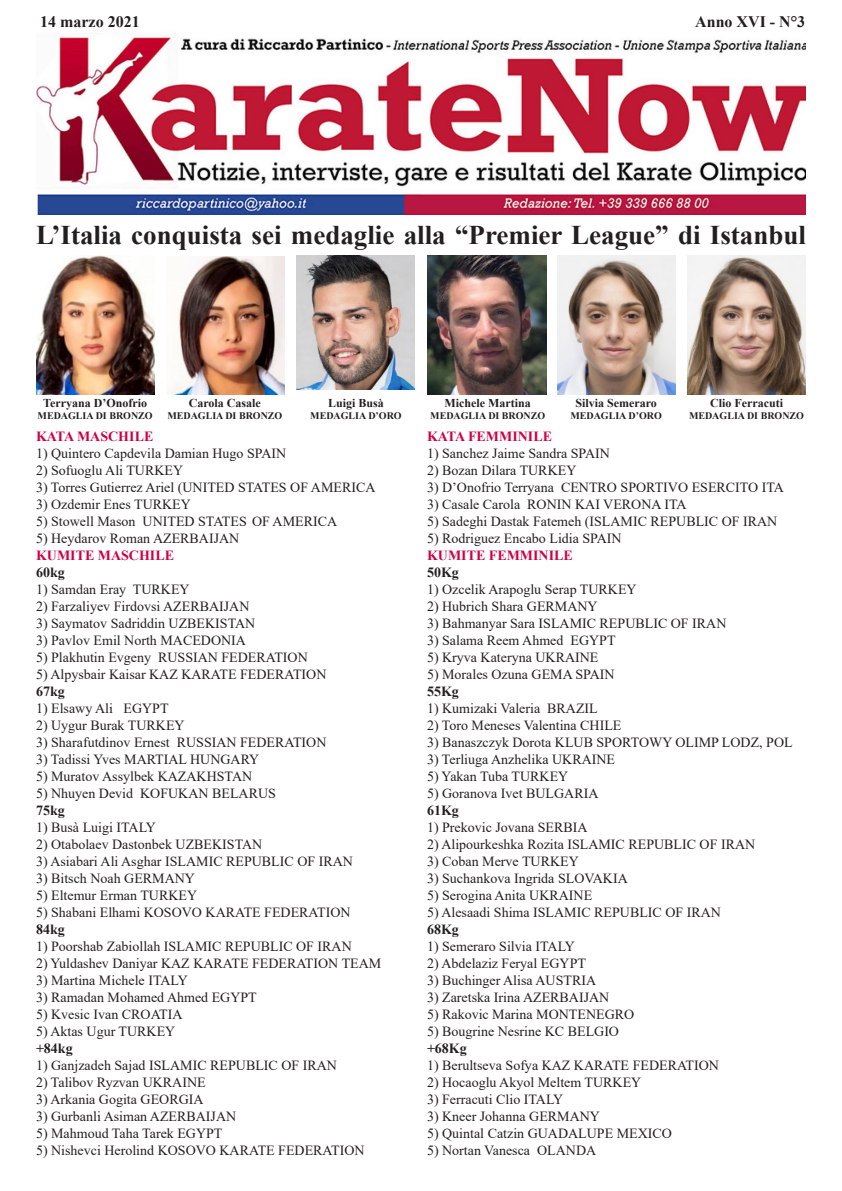
<style>
.page{position:relative;width:842px;height:1191px;background:#fff}
.page>*{position:absolute;margin:0;border:0;box-sizing:border-box;transform-origin:0 0}
.t1{font:700 27px "Times New Roman";color:#231f20}
.t2{font:700 16px "Times New Roman";color:#231f20}
.t3{font:14px "Times New Roman";color:#231f20}
.t4{font:700 14px "Times New Roman";color:#cf0043}
.t5{font:700 14px "Times New Roman";color:#231f20}
.t6{font:700 12px "Times New Roman";color:#231f20}
.t7{font:700 10px "Times New Roman";color:#231f20}
</style>
<div class="page">
<img style="left:36px;top:35px;width:770px;height:180px">
<img style="left:297px;top:256px;width:118px;height:134px">
<img style="left:557px;top:256px;width:119px;height:138px">
<img style="left:688px;top:256px;width:118px;height:138px">
<img style="left:36px;top:256px;width:118px;height:138px">
<img style="left:170px;top:257px;width:114px;height:137px">
<img style="left:427px;top:256px;width:120px;height:138px">
<p class="t2" style="left:40px;top:10px;width:101px">14 marzo 2021</p>
<p class="t2" style="left:695px;top:10px;width:111px">Anno XVI - N°3</p>
<p class="t1" style="left:36px;top:216px;width:771px">L’Italia conquista sei medaglie alla “Premier League” di Istanbul</p>
<p class="t6" style="left:43px;top:394px;width:105px">Terryana D’Onofrio</p>
<p class="t7" style="left:38px;top:409px;width:117px">MEDAGLIA DI BRONZO</p>
<p class="t6" style="left:189px;top:394px;width:74px">Carola Casale</p>
<p class="t7" style="left:167px;top:409px;width:117px">MEDAGLIA DI BRONZO</p>
<p class="t6" style="left:328px;top:394px;width:57px">Luigi Busà</p>
<p class="t7" style="left:310px;top:409px;width:93px">MEDAGLIA D’ORO</p>
<p class="t6" style="left:445px;top:394px;width:88px">Michele Martina</p>
<p class="t7" style="left:430px;top:409px;width:117px">MEDAGLIA DI BRONZO</p>
<p class="t6" style="left:575px;top:394px;width:83px">Silvia Semeraro</p>
<p class="t7" style="left:570px;top:409px;width:93px">MEDAGLIA D’ORO</p>
<p class="t6" style="left:710px;top:394px;width:74px">Clio Ferracuti</p>
<p class="t7" style="left:689px;top:409px;width:117px">MEDAGLIA DI BRONZO</p>
<p class="t4" style="left:36px;top:426px;width:119px">KATA MASCHILE</p>
<p class="t3" style="left:36px;top:443px;width:252px">1) Quintero Capdevila Damian Hugo SPAIN</p>
<p class="t3" style="left:36px;top:460px;width:149px">2) Sofuoglu Ali TURKEY</p>
<p class="t3" style="left:36px;top:477px;width:341px">3) Torres Gutierrez Ariel (UNITED STATES OF AMERICA</p>
<p class="t3" style="left:36px;top:494px;width:156px">3) Ozdemir Enes TURKEY</p>
<p class="t3" style="left:36px;top:511px;width:303px">5) Stowell Mason UNITED STATES OF AMERICA</p>
<p class="t3" style="left:36px;top:528px;width:205px">5) Heydarov Roman AZERBAIJAN</p>
<p class="t4" style="left:36px;top:545px;width:140px">KUMITE MASCHILE</p>
<p class="t5" style="left:36px;top:562px;width:30px">60kg</p>
<p class="t3" style="left:36px;top:579px;width:155px">1) Samdan Eray TURKEY</p>
<p class="t3" style="left:36px;top:596px;width:215px">2) Farzaliyev Firdovsi AZERBAIJAN</p>
<p class="t3" style="left:36px;top:613px;width:221px">3) Saymatov Sadriddin UZBEKISTAN</p>
<p class="t3" style="left:36px;top:630px;width:211px">3) Pavlov Emil North MACEDONIA</p>
<p class="t3" style="left:36px;top:647px;width:273px">5) Plakhutin Evgeny RUSSIAN FEDERATION</p>
<p class="t3" style="left:36px;top:664px;width:292px">5) Alpysbair Kaisar KAZ KARATE FEDERATION</p>
<p class="t5" style="left:36px;top:681px;width:30px">67kg</p>
<p class="t3" style="left:36px;top:698px;width:134px">1) Elsawy Ali EGYPT</p>
<p class="t3" style="left:36px;top:715px;width:150px">2) Uygur Burak TURKEY</p>
<p class="t3" style="left:36px;top:732px;width:292px">3) Sharafutdinov Ernest RUSSIAN FEDERATION</p>
<p class="t3" style="left:36px;top:749px;width:225px">3) Tadissi Yves MARTIAL HUNGARY</p>
<p class="t3" style="left:36px;top:766px;width:218px">5) Muratov Assylbek KAZAKHSTAN</p>
<p class="t3" style="left:36px;top:783px;width:241px">5) Nhuyen Devid KOFUKAN BELARUS</p>
<p class="t5" style="left:36px;top:800px;width:30px">75kg</p>
<p class="t3" style="left:36px;top:817px;width:121px">1) Busà Luigi ITALY</p>
<p class="t3" style="left:36px;top:834px;width:228px">2) Otabolaev Dastonbek UZBEKISTAN</p>
<p class="t3" style="left:36px;top:851px;width:318px">3) Asiabari Ali Asghar ISLAMIC REPUBLIC OF IRAN</p>
<p class="t3" style="left:36px;top:868px;width:161px">3) Bitsch Noah GERMANY</p>
<p class="t3" style="left:36px;top:885px;width:163px">5) Eltemur Erman TURKEY</p>
<p class="t3" style="left:36px;top:902px;width:316px">5) Shabani Elhami KOSOVO KARATE FEDERATION</p>
<p class="t5" style="left:36px;top:919px;width:30px">84kg</p>
<p class="t3" style="left:36px;top:936px;width:317px">1) Poorshab Zabiollah ISLAMIC REPUBLIC OF IRAN</p>
<p class="t3" style="left:36px;top:953px;width:347px">2) Yuldashev Daniyar KAZ KARATE FEDERATION TEAM</p>
<p class="t3" style="left:36px;top:970px;width:153px">3) Martina Michele ITALY</p>
<p class="t3" style="left:36px;top:987px;width:222px">3) Ramadan Mohamed Ahmed EGYPT</p>
<p class="t3" style="left:36px;top:1004px;width:148px">5) Kvesic Ivan CROATIA</p>
<p class="t3" style="left:36px;top:1021px;width:141px">5) Aktas Ugur TURKEY</p>
<p class="t5" style="left:36px;top:1038px;width:38px">+84kg</p>
<p class="t3" style="left:36px;top:1055px;width:302px">1) Ganjzadeh Sajad ISLAMIC REPUBLIC OF IRAN</p>
<p class="t3" style="left:36px;top:1072px;width:171px">2) Talibov Ryzvan UKRAINE</p>
<p class="t3" style="left:36px;top:1089px;width:169px">3) Arkania Gogita GEORGIA</p>
<p class="t3" style="left:36px;top:1106px;width:202px">3) Gurbanli Asiman AZERBAIJAN</p>
<p class="t3" style="left:36px;top:1123px;width:188px">5) Mahmoud Taha Tarek EGYPT</p>
<p class="t3" style="left:36px;top:1140px;width:330px">5) Nishevci Herolind KOSOVO KARATE FEDERATION</p>
<p class="t4" style="left:427px;top:426px;width:127px">KATA FEMMINILE</p>
<p class="t3" style="left:427px;top:443px;width:184px">1) Sanchez Jaime Sandra SPAIN</p>
<p class="t3" style="left:427px;top:460px;width:151px">2) Bozan Dilara TURKEY</p>
<p class="t3" style="left:427px;top:477px;width:358px">3) D’Onofrio Terryana CENTRO SPORTIVO ESERCITO ITA</p>
<p class="t3" style="left:427px;top:494px;width:261px">3) Casale Carola RONIN KAI VERONA ITA</p>
<p class="t3" style="left:427px;top:511px;width:352px">5) Sadeghi Dastak Fatemeh (ISLAMIC REPUBLIC OF IRAN</p>
<p class="t3" style="left:427px;top:528px;width:196px">5) Rodriguez Encabo Lidia SPAIN</p>
<p class="t4" style="left:427px;top:545px;width:147px">KUMITE FEMMINILE</p>
<p class="t5" style="left:427px;top:562px;width:33px">50Kg</p>
<p class="t3" style="left:427px;top:579px;width:211px">1) Ozcelik Arapoglu Serap TURKEY</p>
<p class="t3" style="left:427px;top:596px;width:172px">2) Hubrich Shara GERMANY</p>
<p class="t3" style="left:427px;top:613px;width:301px">3) Bahmanyar Sara ISLAMIC REPUBLIC OF IRAN</p>
<p class="t3" style="left:427px;top:630px;width:190px">3) Salama Reem Ahmed EGYPT</p>
<p class="t3" style="left:427px;top:647px;width:173px">5) Kryva Kateryna UKRAINE</p>
<p class="t3" style="left:427px;top:664px;width:189px">5) Morales Ozuna GEMA SPAIN</p>
<p class="t5" style="left:427px;top:681px;width:33px">55Kg</p>
<p class="t3" style="left:427px;top:698px;width:172px">1) Kumizaki Valeria BRAZIL</p>
<p class="t3" style="left:427px;top:715px;width:196px">2) Toro Meneses Valentina CHILE</p>
<p class="t3" style="left:427px;top:732px;width:367px">3) Banaszczyk Dorota KLUB SPORTOWY OLIMP LODZ, POL</p>
<p class="t3" style="left:427px;top:749px;width:190px">3) Terliuga Anzhelika UKRAINE</p>
<p class="t3" style="left:427px;top:766px;width:143px">5) Yakan Tuba TURKEY</p>
<p class="t3" style="left:427px;top:783px;width:173px">5) Goranova Ivet BULGARIA</p>
<p class="t5" style="left:427px;top:800px;width:33px">61Kg</p>
<p class="t3" style="left:427px;top:817px;width:162px">1) Prekovic Jovana SERBIA</p>
<p class="t3" style="left:427px;top:834px;width:330px">2) Alipourkeshka Rozita ISLAMIC REPUBLIC OF IRAN</p>
<p class="t3" style="left:427px;top:851px;width:153px">3) Coban Merve TURKEY</p>
<p class="t3" style="left:427px;top:868px;width:202px">3) Suchankova Ingrida SLOVAKIA</p>
<p class="t3" style="left:427px;top:885px;width:167px">5) Serogina Anita UKRAINE</p>
<p class="t3" style="left:427px;top:902px;width:295px">5) Alesaadi Shima ISLAMIC REPUBLIC OF IRAN</p>
<p class="t5" style="left:427px;top:919px;width:33px">68Kg</p>
<p class="t3" style="left:427px;top:936px;width:149px">1) Semeraro Silvia ITALY</p>
<p class="t3" style="left:427px;top:953px;width:161px">2) Abdelaziz Feryal EGYPT</p>
<p class="t3" style="left:427px;top:970px;width:171px">3) Buchinger Alisa AUSTRIA</p>
<p class="t3" style="left:427px;top:987px;width:184px">3) Zaretska Irina AZERBAIJAN</p>
<p class="t3" style="left:427px;top:1004px;width:209px">5) Rakovic Marina MONTENEGRO</p>
<p class="t3" style="left:427px;top:1021px;width:194px">5) Bougrine Nesrine KC BELGIO</p>
<p class="t5" style="left:427px;top:1038px;width:41px">+68Kg</p>
<p class="t3" style="left:427px;top:1055px;width:294px">1) Berultseva Sofya KAZ KARATE FEDERATION</p>
<p class="t3" style="left:427px;top:1072px;width:216px">2) Hocaoglu Akyol Meltem TURKEY</p>
<p class="t3" style="left:427px;top:1089px;width:138px">3) Ferracuti Clio ITALY</p>
<p class="t3" style="left:427px;top:1106px;width:175px">3) Kneer Johanna GERMANY</p>
<p class="t3" style="left:427px;top:1123px;width:246px">5) Quintal Catzin GUADALUPE MEXICO</p>
<p class="t3" style="left:427px;top:1140px;width:171px">5) Nortan Vanesca OLANDA</p>
</div>
